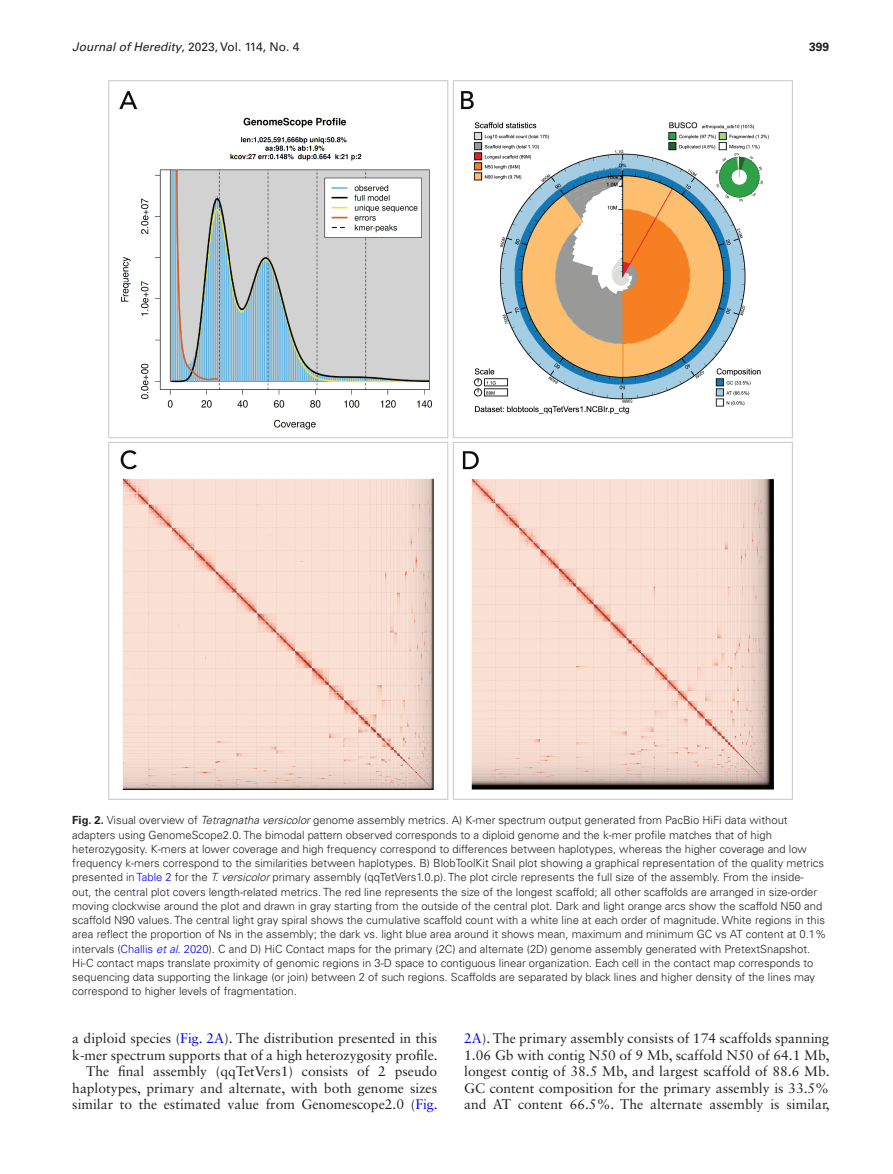
<style>
.page{position:relative;width:893px;height:1174px;background:#fff}
.page>*{position:absolute;margin:0;border:0;box-sizing:border-box;transform-origin:0 0}
.t1{font:13.8px/16.5px "Sabon LT Std";color:#231f20;text-align:right}
.t2{font:12px "Univers LT Std";color:#231f20}
.t3{font:700 12px "Univers LT Std";color:#231f20}
.t4{font:300 11.25px/14.2px "Univers LT Std";color:#231f20}
.s1{font-style:italic}
.s2{font-weight:700}
.s3{color:#00f}
.s4{font-style:italic;color:#00f}
</style>
<div class="page">
<img style="left:109px;top:81px;width:684px;height:718px">
<p class="t2" style="left:72px;top:40px;width:229px"><span class="s1">Journal of Heredity</span>, 2023, Vol. 114, No. 4</p>
<p class="t3" style="left:809px;top:40px;width:22px">399</p>
<p class="t4" style="left:72px;top:813px;width:756px"><span class="s2">Fig. 2.</span> Visual overview of <span class="s1">Tetragnatha versicolor</span> genome assembly metrics. A) K-mer spectrum output generated from PacBio HiFi data without adapters using GenomeScope2.0. The bimodal pattern observed corresponds to a diploid genome and the k-mer profile matches that of high heterozygosity. K-mers at lower coverage and high frequency correspond to differences between haplotypes, whereas the higher coverage and low frequency k-mers correspond to the similarities between haplotypes. B) BlobToolKit Snail plot showing a graphical representation of the quality metrics presented in <span class="s3">Table 2</span> for the <span class="s1">T. versicolor</span> primary assembly (qqTetVers1.0.p). The plot circle represents the full size of the assembly. From the inside-<br>out, the central plot covers length-related metrics. The red line represents the size of the longest scaffold; all other scaffolds are arranged in size-order moving clockwise around the plot and drawn in gray starting from the outside of the central plot. Dark and light orange arcs show the scaffold N50 and scaffold N90 values. The central light gray spiral shows the cumulative scaffold count with a white line at each order of magnitude. White regions in this area reflect the proportion of Ns in the assembly; the dark vs. light blue area around it shows mean, maximum and minimum GC vs AT content at 0.1% intervals (<span class="s3">Challis</span> <span class="s4">et al</span><span class="s3">. 2020</span>). C and D) HiC Contact maps for the primary (2C) and alternate (2D) genome assembly generated with PretextSnapshot.<br>Hi-C contact maps translate proximity of genomic regions in 3-D space to contiguous linear organization. Each cell in the contact map corresponds to sequencing data supporting the linkage (or join) between 2 of such regions. Scaffolds are separated by black lines and higher density of the lines may correspond to higher levels of fragmentation.</p>
<p class="t1" style="left:72px;top:1030px;width:367px">a diploid species (<span class="s3">Fig. 2A</span>). The distribution presented in this k-mer spectrum supports that of a high heterozygosity profile.<br>The final assembly (qqTetVers1) consists of 2 pseudo haplotypes, primary and alternate, with both genome sizes similar to the estimated value from Genomescope2.0 (<span class="s3">Fig.</span></p>
<p class="t1" style="left:464px;top:1030px;width:367px;text-align:justify"><span class="s3">2A</span>). The primary assembly consists of 174 scaffolds spanning 1.06 Gb with contig N50 of 9 Mb, scaffold N50 of 64.1 Mb, longest contig of 38.5 Mb, and largest scaffold of 88.6 Mb.<br>GC content composition for the primary assembly is 33.5% and AT content 66.5%. The alternate assembly is similar,</p>
</div>
